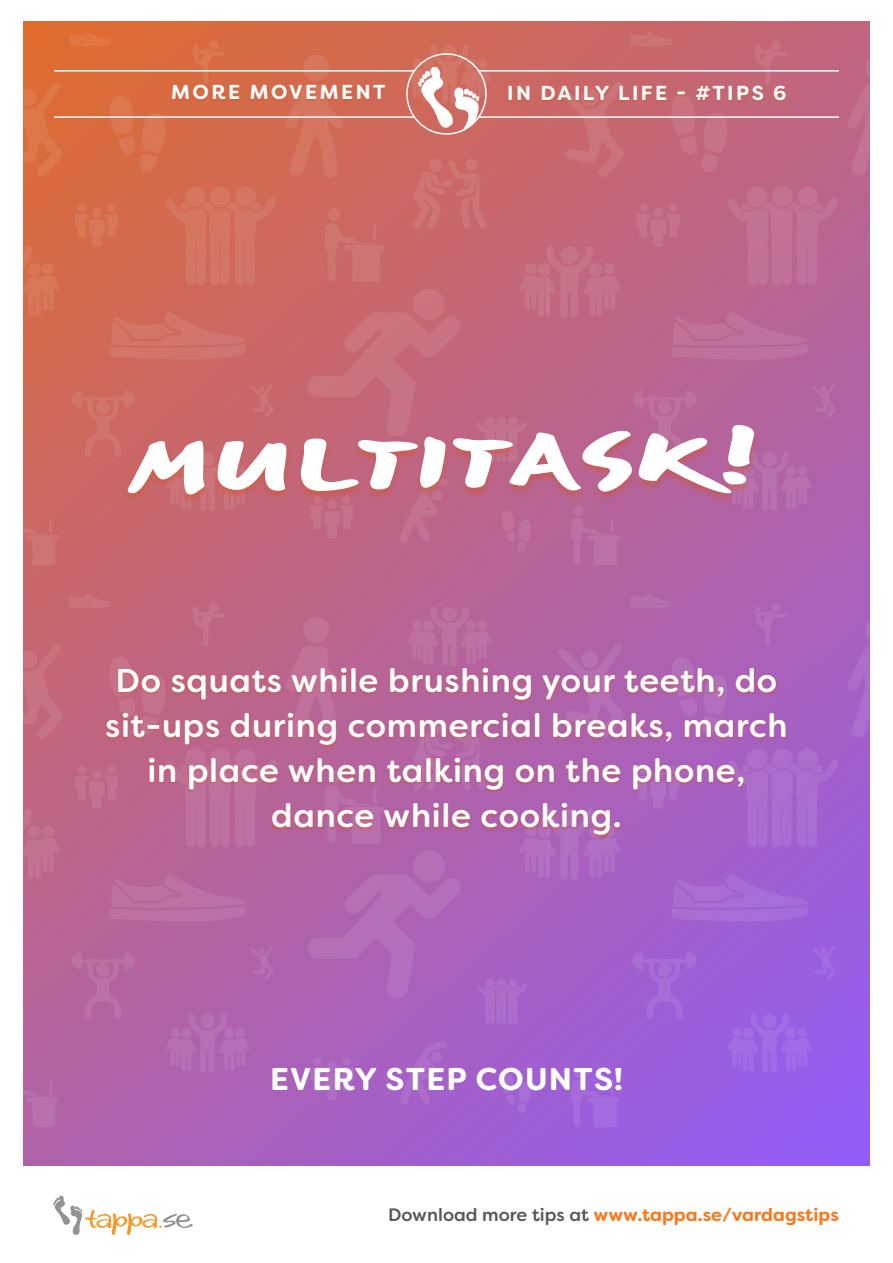
<style>
.page{position:relative;width:893px;height:1263px;background:#fff}
.page>*{position:absolute;margin:0;border:0;box-sizing:border-box;transform-origin:0 0}
.t1{font:700 82.5px "Optiscript EF";color:#fff}
.t2{font:500 33px/45px "Filson Soft";letter-spacing:.02em;color:#fff;text-align:center}
.t3{font:700 31.5px "Filson Soft";letter-spacing:.04em;color:#fff}
.t4{font:700 20.25px "Filson Soft";letter-spacing:.12em;color:#fff}
.t5{font:700 18px "Filson Soft";color:#f47b21}
.s1{font-weight:500;color:#57585a}
</style>
<div class="page">
<div style="left:23px;top:21px;width:847px;height:1144px;background:linear-gradient(to right,#b062a7,#915cf9)"></div>
<img style="left:23px;top:21px;width:847px;height:1114px">
<div style="left:122px;top:424px;width:637px;height:80px;background:#d35527;opacity:.48"></div>
<div style="left:104px;top:667px;width:684px;height:171px;background:#d35527;opacity:.65"></div>
<svg style="left:53px;top:1195px;width:140px;height:40px"></svg>
<hr style="left:54px;top:70px;width:360px;height:2px;background:#fff">
<hr style="left:478px;top:70px;width:361px;height:2px;background:#fff">
<hr style="left:54px;top:116px;width:360px;height:2px;background:#fff">
<hr style="left:478px;top:116px;width:361px;height:2px;background:#fff">
<svg style="left:418px;top:67px;width:61px;height:67px"></svg>
<div style="left:406px;top:53px;width:81px;height:82px;border:2px solid #fff;border-radius:50%"></div>
<div style="left:170px;top:84px;width:217px;height:18px;background:#d35527;opacity:.65"></div>
<div style="left:507px;top:85px;width:280px;height:18px;background:#d35527;opacity:.65"></div>
<p class="t4" style="left:171px;top:79px;width:216px">MORE MOVEMENT</p>
<p class="t4" style="left:507px;top:80px;width:281px">IN DAILY LIFE - #TIPS 6</p>
<p class="t1" style="left:126px;top:417px;width:638px;rotate:-1deg">MULTITASK!</p>
<p class="t2" style="left:105px;top:657px;width:684px">Do squats while brushing your teeth, do sit-ups during commercial breaks, march in place when talking on the phone, dance while cooking.</p>
<p class="t3" style="left:270px;top:1058px;width:355px">EVERY STEP COUNTS!</p>
<p class="t5" style="left:388px;top:1203px;width:452px"><span class="s1">Download more tips at</span> www.tappa.se/vardagstips</p>
</div>
